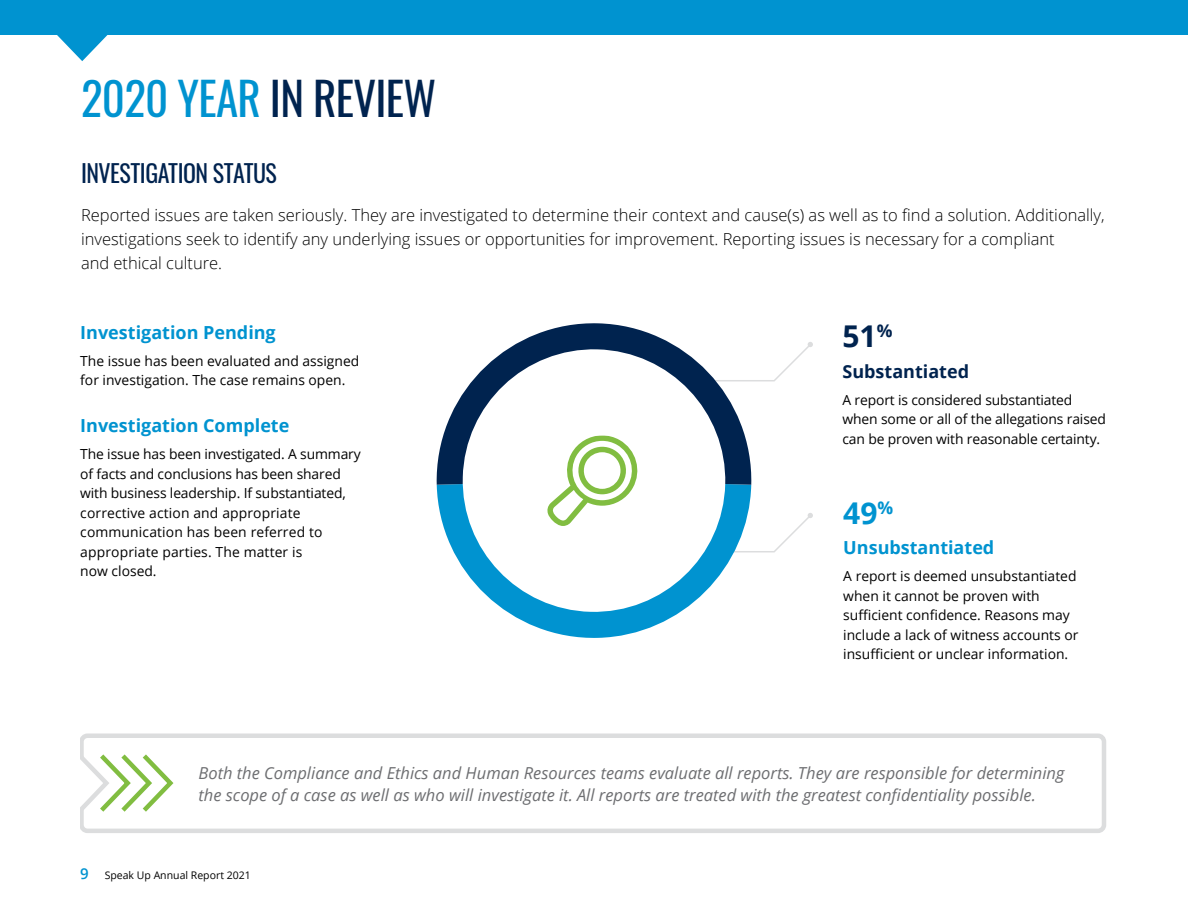
<style>
.page{position:relative;width:1188px;height:918px;background:#fff}
.page>*{position:absolute;margin:0;border:0;box-sizing:border-box;transform-origin:0 0}
.ETHICs-H1_Large{font:45px "Oswald";letter-spacing:-.015em;color:#0093d0}
.Ethics-Numbers{font:700 30px "Open Sans";color:#0093d0}
.Ethics-Numbers-2{font:700 30px "Open Sans";color:#00234f}
.Ethics-H2{font:24px "Oswald";letter-spacing:-.02em;color:#00234f}
.Ethics-H3{font:700 18px "Open Sans";color:#0093d0}
.Ethics-H3-2{font:700 18px "Open Sans";color:#00234f}
.FLI-IntroParagraph_c{font:300 16.5px/24px "Open Sans";color:#000}
.FLI-Caption{font:italic 16.5px/22.5px "Open Sans";color:#6d6e71}
.FLI-BodyText{font:13.8px/19.5px "Open Sans";color:#000}
.t1{font:10.5px "Open Sans";color:#000}
.s1{color:#00234f}
.s2{font-weight:600;font-size:15px;color:#0093d0}
</style>
<div class="page">
<svg style="left:754px;top:342px;width:59px;height:40px"></svg>
<svg style="left:437px;top:485px;width:297px;height:153px"></svg>
<svg style="left:437px;top:323px;width:317px;height:162px"></svg>
<svg style="left:461px;top:347px;width:266px;height:267px"></svg>
<svg style="left:547px;top:435px;width:266px;height:118px"></svg>
<div style="left:79px;top:734px;width:1027px;height:99px;border:4px solid #dcddde;border-radius:6px"></div>
<svg style="left:79px;top:749px;width:95px;height:69px"></svg>
<div style="left:0;top:0;width:1188px;height:35px;background:#0093d0"></div>
<svg style="left:57px;top:35px;width:51px;height:26px"></svg>
<p class="ETHICs-H1_Large" style="left:81px;top:59px;width:357px">2020 YEAR <span class="s1">IN REVIEW</span></p>
<p class="Ethics-H2" style="left:81px;top:152px;width:198px">INVESTIGATION STATUS</p>
<p class="FLI-IntroParagraph_c" style="left:81px;top:202px;width:1025px">Reported issues are taken seriously. They are investigated to determine their context and cause(s) as well as to find a solution. Additionally, investigations seek to identify any underlying issues or opportunities for improvement. Reporting issues is necessary for a compliant<br>and ethical culture.</p>
<p class="Ethics-H3" style="left:80px;top:319px;width:197px">Investigation Pending</p>
<p class="FLI-BodyText" style="left:80px;top:351px;width:281px">The issue has been evaluated and assigned for investigation. The case remains open.</p>
<p class="Ethics-H3" style="left:80px;top:413px;width:211px">Investigation Complete</p>
<p class="FLI-BodyText" style="left:80px;top:444px;width:282px">The issue has been investigated. A summary of facts and conclusions has been shared with business leadership. If substantiated, corrective action and appropriate communication has been referred to appropriate parties. The matter is<br>now closed.</p>
<p class="Ethics-Numbers-2" style="left:842px;top:315px;width:52px">51<sup>%</sup></p>
<p class="Ethics-H3-2" style="left:842px;top:359px;width:128px">Substantiated</p>
<p class="FLI-BodyText" style="left:842px;top:390px;width:265px">A report is considered substantiated when some or all of the allegations raised can be proven with reasonable certainty.</p>
<p class="Ethics-Numbers" style="left:843px;top:492px;width:52px">49<sup>%</sup></p>
<p class="Ethics-H3" style="left:843px;top:535px;width:153px">Unsubstantiated</p>
<p class="FLI-BodyText" style="left:843px;top:566px;width:237px">A report is deemed unsubstantiated when it cannot be proven with sufficient confidence. Reasons may include a lack of witness accounts or insufficient or unclear information.</p>
<p class="FLI-Caption" style="left:199px;top:761px;width:867px">Both the Compliance and Ethics and Human Resources teams evaluate all reports. They are responsible for determining the scope of a case as well as who will investigate it. All reports are treated with the greatest confidentiality possible.</p>
<p class="t1" style="left:80px;top:868px;width:172px"><span class="s2">9</span> Speak Up Annual Report 2021</p>
</div>
